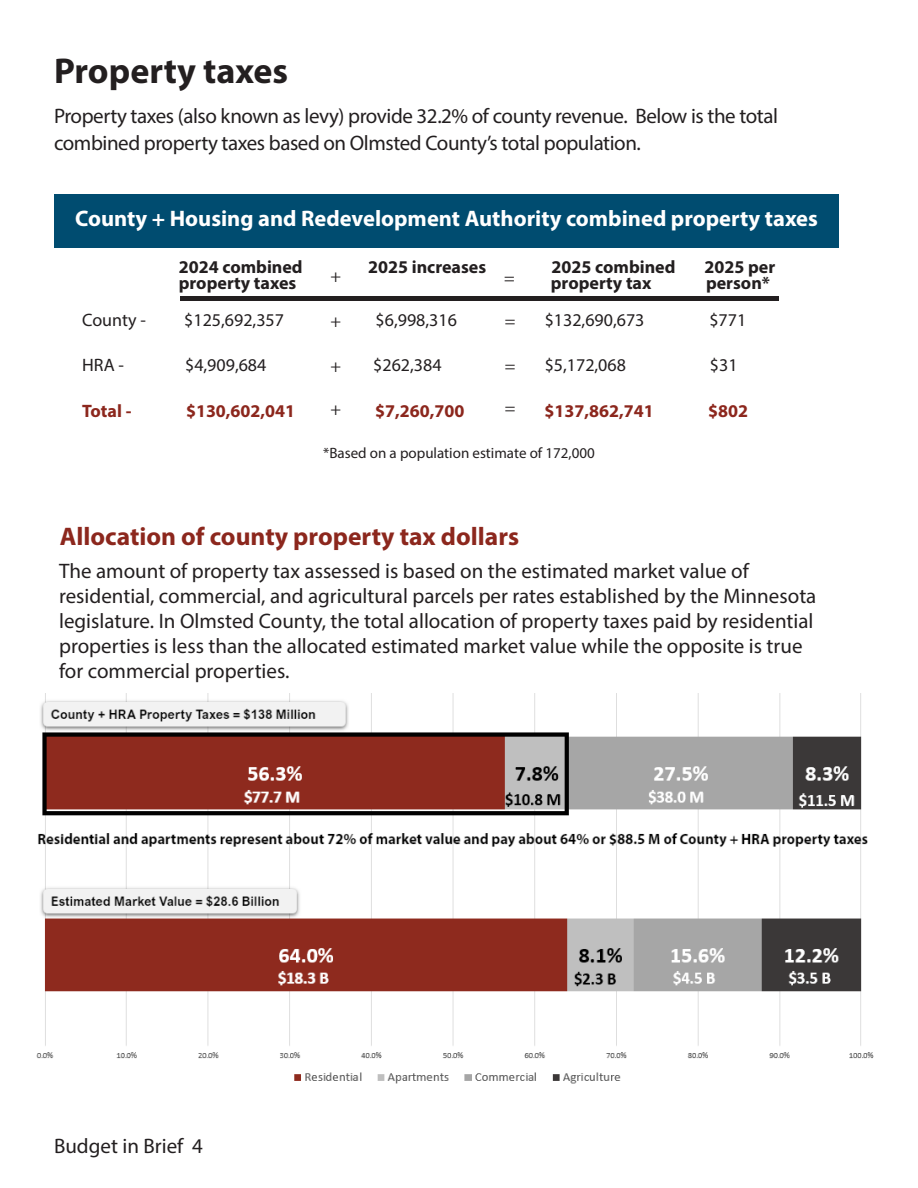
<style>
.page{position:relative;width:918px;height:1188px;background:#fff}
.page>*{position:absolute;margin:0;border:0;box-sizing:border-box;transform-origin:0 0}
.t1{font:700 36px "Myriad Pro";color:#231f20}
.t2{font:700 25.5px "Myriad Pro";color:#8c271d}
.t3{font:700 22.5px "Myriad Pro";color:#fff}
.t4{font:21px/25.2px "Myriad Pro";color:#231f20}
.t5{font:21px/27px "Myriad Pro";letter-spacing:-.02em;color:#231f20}
.t6{font:19.5px "Minion Pro";color:#231f20}
.t7{font:18px "Myriad Pro";color:#231f20}
.t8{font:700 18px "Myriad Pro";color:#231f20}
.t9{font:700 18px "Myriad Pro";color:#8c271d}
.t10{font:700 18px "Myriad Pro";color:#8d271d}
.Footnote{font:15px "Myriad Pro";color:#231f20}
</style>
<div class="page">
<div style="left:54px;top:195px;width:785px;height:53px;background:#004c70"></div>
<div style="left:180px;top:296px;width:599px;height:5px;background:#231f20"></div>
<img style="left:36px;top:694px;width:838px;height:390px">
<h1 class="t1" style="left:54px;top:47px;width:236px">Property taxes</h1>
<p class="t5" style="left:54px;top:102px;width:726px">Property taxes (also known as levy) provide 32.2% of county revenue. Below is the total combined property taxes based on Olmsted County’s total population.</p>
<p class="t3" style="left:75px;top:204px;width:744px">County + Housing and Redevelopment Authority combined property taxes</p>
<p class="t8" style="left:179px;top:255px;width:125px">2024 combined</p>
<p class="t8" style="left:368px;top:255px;width:120px">2025 increases</p>
<p class="t8" style="left:552px;top:255px;width:125px">2025 combined</p>
<p class="t8" style="left:705px;top:255px;width:72px">2025 per</p>
<p class="t8" style="left:179px;top:271px;width:119px">property taxes</p>
<p class="t8" style="left:551px;top:271px;width:102px">property tax</p>
<p class="t8" style="left:706px;top:271px;width:66px">person*</p>
<p class="t6" style="left:330px;top:263px;width:13px">+</p>
<p class="t6" style="left:504px;top:264px;width:13px">=</p>
<p class="t7" style="left:82px;top:309px;width:65px">County -</p>
<p class="t7" style="left:184px;top:309px;width:101px">$125,692,357</p>
<p class="t6" style="left:330px;top:307px;width:13px">+</p>
<p class="t7" style="left:376px;top:309px;width:83px">$6,998,316</p>
<p class="t6" style="left:504px;top:307px;width:13px">=</p>
<p class="t7" style="left:545px;top:309px;width:101px">$132,690,673</p>
<p class="t7" style="left:709px;top:309px;width:38px">$771</p>
<p class="t7" style="left:82px;top:354px;width:43px">HRA -</p>
<p class="t7" style="left:185px;top:354px;width:83px">$4,909,684</p>
<p class="t6" style="left:330px;top:353px;width:13px">+</p>
<p class="t7" style="left:373px;top:354px;width:70px">$262,384</p>
<p class="t6" style="left:504px;top:353px;width:13px">=</p>
<p class="t7" style="left:545px;top:354px;width:83px">$5,172,068</p>
<p class="t7" style="left:710px;top:354px;width:29px">$31</p>
<p class="t9" style="left:82px;top:399px;width:51px">Total -</p>
<p class="t6" style="left:330px;top:396px;width:13px">+</p>
<p class="t6" style="left:504px;top:395px;width:13px">=</p>
<p class="t9" style="left:186px;top:399px;width:111px">$130,602,041</p>
<p class="t9" style="left:375px;top:399px;width:91px">$7,260,700</p>
<p class="t9" style="left:545px;top:399px;width:111px">$137,862,741</p>
<p class="t10" style="left:708px;top:399px;width:41px">$802</p>
<p class="Footnote" style="left:323px;top:443px;width:273px">*Based on a population estimate of 172,000</p>
<h2 class="t2" style="left:60px;top:519px;width:461px">Allocation of county property tax dollars</h2>
<p class="t4" style="left:59px;top:558px;width:759px">The amount of property tax assessed is based on the estimated market value of residential, commercial, and agricultural parcels per rates established by the Minnesota legislature. In Olmsted County, the total allocation of property taxes paid by residential properties is less than the allocated estimated market value while the opposite is true for commercial properties.</p>
<p class="t4" style="left:54px;top:1133px;width:151px">Budget in Brief 4</p>
</div>
